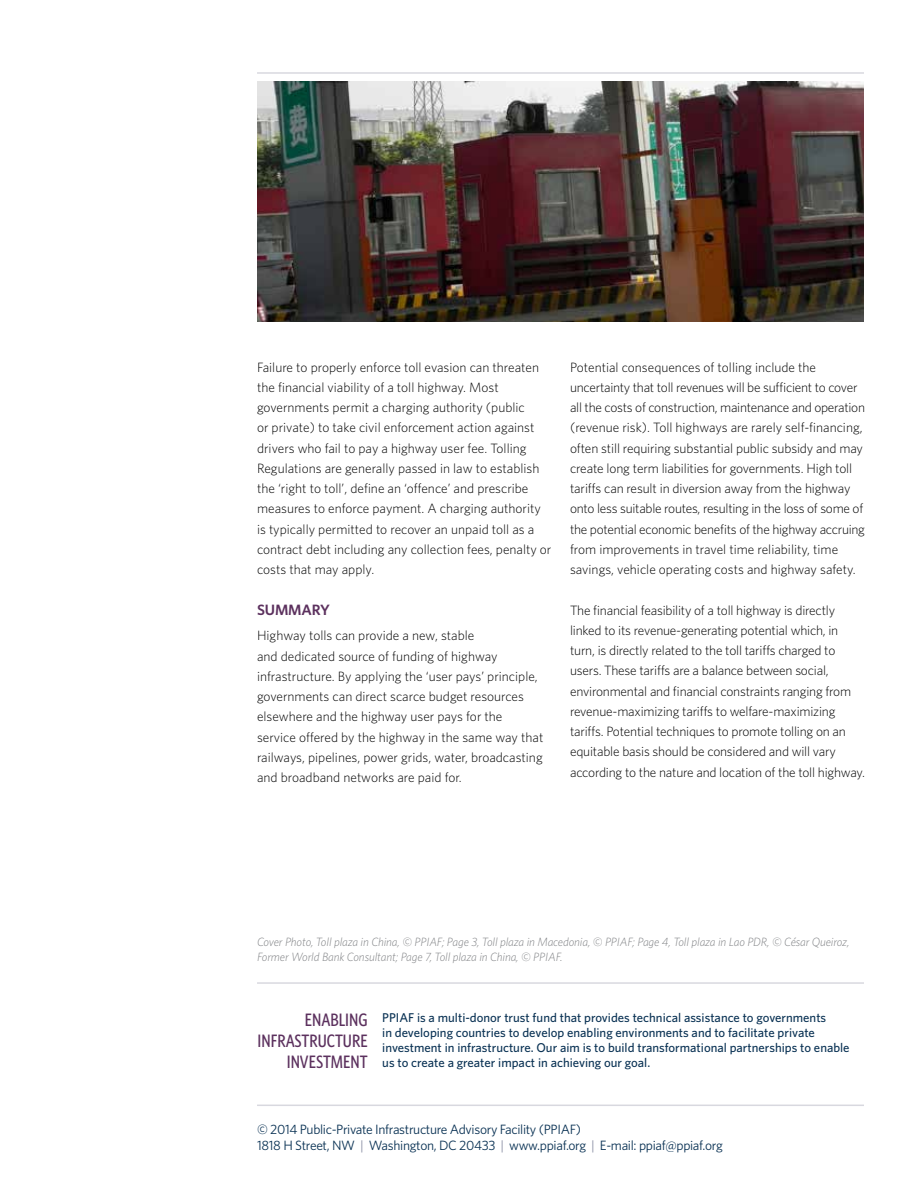
<style>
.page{position:relative;width:918px;height:1188px;background:#fff}
.page>*{position:absolute;margin:0;border:0;box-sizing:border-box;transform-origin:0 0}
.t1{font:500 18px/21px "Whitney Condensed";color:#5c315e;text-align:right}
.t2{font:600 15px "Whitney";letter-spacing:-.01em;color:#5c315e}
.t3{font:300 13.5px/20.2px "Whitney";letter-spacing:-.01em;color:#000}
.t4{font:13.5px/16.2px "Whitney";letter-spacing:-.025em;color:#0a3254}
.t5{font:500 12.75px/15px "Whitney";color:#0a3254}
.t6{font:italic 300 12px/15px "Whitney";letter-spacing:-.01em;color:#808285}
.s1{color:#8a8ea3}
</style>
<div class="page">
<hr style="left:257px;top:982px;width:607px;height:2px;background:#d8d8df">
<hr style="left:257px;top:1105px;width:607px;height:1px;background:#d8d8df">
<hr style="left:257px;top:72px;width:607px;height:2px;background:#d8d8df">
<img style="left:257px;top:81px;width:607px;height:240px">
<p class="t3" style="left:257px;top:356px;width:296px">Failure to properly enforce toll evasion can threaten the financial viability of a toll highway. Most governments permit a charging authority (public<br>or private) to take civil enforcement action against drivers who fail to pay a highway user fee. Tolling Regulations are generally passed in law to establish the ‘right to toll’, define an ‘offence’ and prescribe measures to enforce payment. A charging authority is typically permitted to recover an unpaid toll as a contract debt including any collection fees, penalty or costs that may apply.</p>
<p class="t2" style="left:257px;top:600px;width:74px">SUMMARY</p>
<p class="t3" style="left:257px;top:625px;width:288px">Highway tolls can provide a new, stable<br>and dedicated source of funding of highway infrastructure. By applying the ‘user pays’ principle, governments can direct scarce budget resources elsewhere and the highway user pays for the service offered by the highway in the same way that railways, pipelines, power grids, water, broadcasting and broadband networks are paid for.</p>
<p class="t3" style="left:570px;top:356px;width:297px">Potential consequences of tolling include the uncertainty that toll revenues will be sufficient to cover all the costs of construction, maintenance and operation (revenue risk). Toll highways are rarely self-financing, often still requiring substantial public subsidy and may create long term liabilities for governments. High toll tariffs can result in diversion away from the highway onto less suitable routes, resulting in the loss of some of the potential economic benefits of the highway accruing from improvements in travel time reliability, time savings, vehicle operating costs and highway safety.</p>
<p class="t3" style="left:570px;top:599px;width:297px">The financial feasibility of a toll highway is directly linked to its revenue-generating potential which, in turn, is directly related to the toll tariffs charged to users. These tariffs are a balance between social, environmental and financial constraints ranging from revenue-maximizing tariffs to welfare-maximizing tariffs. Potential techniques to promote tolling on an equitable basis should be considered and will vary according to the nature and location of the toll highway.</p>
<p class="t6" style="left:257px;top:934px;width:594px">Cover Photo, Toll plaza in China, © PPIAF; Page 3, Toll plaza in Macedonia, © PPIAF; Page 4, Toll plaza in Lao PDR, © César Queiroz,<br>Former World Bank Consultant; Page 7, Toll plaza in China, © PPIAF.</p>
<h1 class="t1" style="left:257px;top:1009px;width:112px">ENABLING<br>INFRASTRUCTURE<br>INVESTMENT</h1>
<p class="t5" style="left:382px;top:1010px;width:469px">PPIAF is a multi-donor trust fund that provides technical assistance to governments<br>in developing countries to develop enabling environments and to facilitate private investment in infrastructure. Our aim is to build transformational partnerships to enable us to create a greater impact in achieving our goal.</p>
<p class="t4" style="left:257px;top:1121px;width:467px">© 2014 Public-Private Infrastructure Advisory Facility (PPIAF)<br>1818 H Street, NW <span class="s1">|</span> Washington, DC 20433 <span class="s1">|</span> www.ppiaf.org <span class="s1">|</span> E-mail: ppiaf@ppiaf.org</p>
</div>
